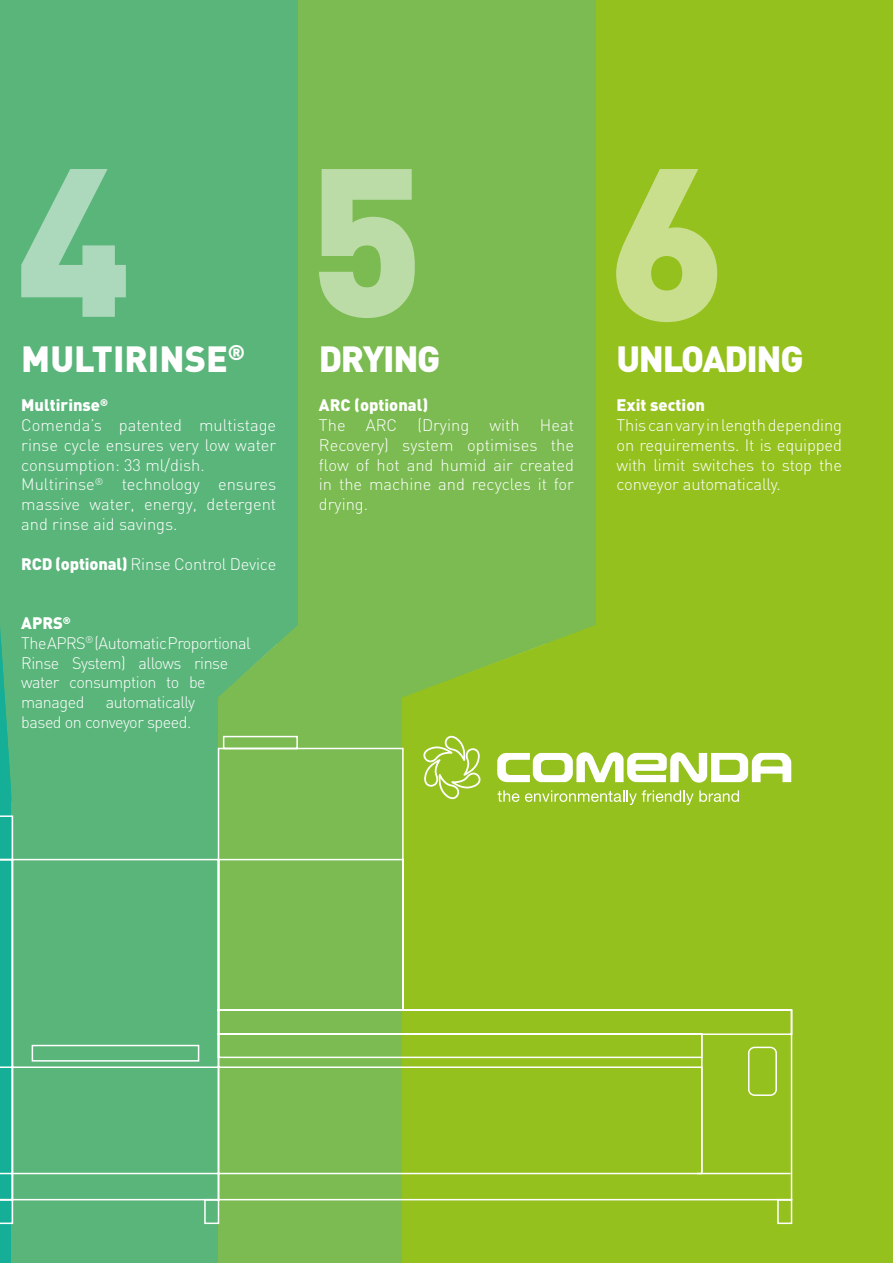
<style>
.page{position:relative;width:893px;height:1263px;background:#fff}
.page>*{position:absolute;margin:0;border:0;box-sizing:border-box;transform-origin:0 0}
.t1{font:900 36px "DIN";letter-spacing:-.04em;color:#fff}
.t2{font:900 36px "DIN";color:#fff}
.t3{font:300 16.5px/19.8px "DIN";letter-spacing:-.01em;color:#fff;text-align:justify}
.t4{font:300 16.5px/19.8px "DIN";letter-spacing:-.03em;color:#fff}
.t5{font:900 16.5px "DIN";color:#fff}
.s1{font-weight:900}
</style>
<div class="page">
<div style="left:0;top:619px;width:12px;height:644px;background:#15af97"></div>
<div style="left:441px;top:0;width:452px;height:643px;background:#95c11f"></div>
<div style="left:12px;top:679px;width:206px;height:584px;background:#5ab57a"></div>
<div style="left:218px;top:679px;width:187px;height:584px;background:#7bbb51"></div>
<div style="left:402px;top:679px;width:491px;height:584px;background:#95c11f"></div>
<div style="left:0;top:0;width:441px;height:643px;background:#5ab57a"></div>
<div style="left:298px;top:0;width:297px;height:643px;background:#7bbb51"></div>
<div style="left:12px;top:643px;width:207px;height:55px;background:#5ab57a"></div>
<svg style="left:0;top:627px;width:12px;height:108px"></svg>
<svg style="left:218px;top:625px;width:675px;height:72px"></svg>
<svg style="left:0;top:735px;width:793px;height:490px"></svg>
<svg style="left:0;top:1032px;width:703px;height:142px"></svg>
<hr style="left:697px;top:1173px;width:93px;height:1px;background:#fff">
<div style="left:748px;top:1047px;width:29px;height:49px;border:2px solid #fff;border-radius:6px"></div>
<svg style="left:21px;top:169px;width:105px;height:148px"></svg>
<svg style="left:319px;top:169px;width:96px;height:149px"></svg>
<svg style="left:616px;top:169px;width:101px;height:153px"></svg>
<svg style="left:497px;top:790px;width:22px;height:12px"></svg>
<svg style="left:525px;top:790px;width:214px;height:15px"></svg>
<svg style="left:423px;top:736px;width:58px;height:63px"></svg>
<svg style="left:497px;top:752px;width:294px;height:31px"></svg>
<h1 class="t2" style="left:21px;top:334px;width:225px">MULTIRINSE<sup>®</sup></h1>
<p class="t3" style="left:21px;top:395px;width:257px;text-align:left"><span class="s1">Multirinse</span><sup>®<br></sup>Comenda’s patented multistage rinse cycle ensures very low water consumption: 33 ml/dish.<br>Multirinse<sup>®</sup> technology ensures massive water, energy, detergent and rinse aid savings.</p>
<p class="t3" style="left:21px;top:554px;width:257px"><span class="s1">RCD (optional)</span> Rinse Control Device</p>
<p class="t4" style="left:21px;top:613px;width:231px"><span class="s1">APRS</span><sup>®<br></sup>The APRS<sup>®</sup> (Automatic Proportional<br>Rinse System) allows rinse water consumption to be managed</p>
<p class="t4" style="left:21px;top:692px;width:176px;text-align:right">automatically<br>based on conveyor speed.</p>
<h1 class="t1" style="left:319px;top:334px;width:123px">DRYING</h1>
<p class="t5" style="left:319px;top:394px;width:111px">ARC (optional)</p>
<p class="t3" style="left:319px;top:415px;width:257px">The ARC (Drying with Heat Recovery) system optimises the flow of hot and humid air created in the machine and recycles it for drying.</p>
<h1 class="t1" style="left:617px;top:334px;width:189px">UNLOADING</h1>
<p class="t5" style="left:617px;top:394px;width:90px">Exit section</p>
<p class="t3" style="left:617px;top:415px;width:227px">This can vary in length depending on requirements. It is equipped with limit switches to stop the conveyor automatically.</p>
</div>
